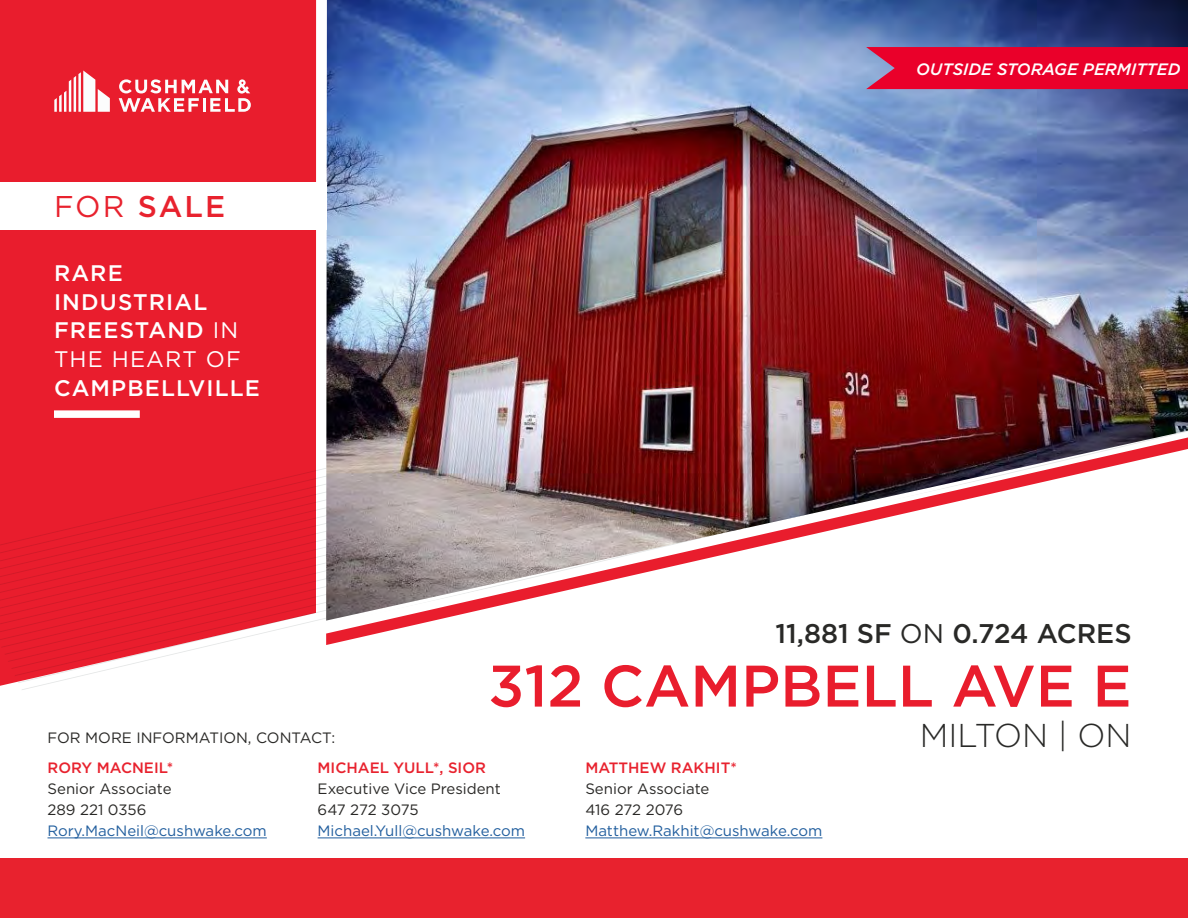
<style>
.page{position:relative;width:1188px;height:918px;background:#fff}
.page>*{position:absolute;margin:0;border:0;box-sizing:border-box;transform-origin:0 0}
.t1{font:500 58.5px "Gotham";color:#e91d2d}
.t2{font:300 33px "Gotham";color:#292927}
.t3{font:500 30px "Gotham";color:#e8222e}
.t4{font:500 27px "Gotham";color:#292927}
.t5{font:500 22.5px/28.5px "Gotham";letter-spacing:.05em;color:#fff}
.t6{font:italic 500 16.5px "Gotham";color:#fff}
.t7{font:15px/21px "Gotham";color:#292826}
.t8{font:15px "Gotham";color:#215e9e}
.t9{font:500 15px "Gotham";color:#e8222e}
.s1{font-weight:400}
</style>
<div class="page">
<svg style="left:0;top:0;width:316px;height:689px;background:#e92b3a"></svg>
<svg style="left:326px;top:621px;width:106px;height:24px"></svg>
<svg style="left:54px;top:70px;width:56px;height:42px"></svg>
<svg style="left:119px;top:79px;width:132px;height:33px"></svg>
<div style="left:0;top:859px;width:1188px;height:59px;background:#e8222e"></div>
<hr style="left:318px;top:838px;width:207px;height:1px;background:#215e9e">
<img style="left:326px;top:0;width:862px;height:621px">
<div style="left:0;top:183px;width:326px;height:47px;background:#fff"></div>
<div style="left:866px;top:47px;width:322px;height:42px;background:#ea002a"></div>
<hr style="left:585px;top:838px;width:237px;height:1px;background:#215e9e">
<hr style="left:48px;top:838px;width:219px;height:1px;background:#215e9e">
<div style="left:54px;top:410px;width:86px;height:8px;background:#fff"></div>
<h3 class="t3" style="left:54px;top:187px;width:173px"><span class="s1">FOR</span> SALE</h3>
<h3 class="t5" style="left:54px;top:259px;width:188px">RARE<br>INDUSTRIAL<br>FREESTAND <span class="s1">IN<br>THE HEART OF</span></h3>
<h3 class="t5" style="left:54px;top:373px;width:207px">CAMPBELLVILLE</h3>
<p class="t6" style="left:916px;top:58px;width:266px">OUTSIDE STORAGE PERMITTED</p>
<h3 class="t4" style="left:775px;top:615px;width:358px">11,881 SF <span class="s1">ON</span> 0.724 ACRES</h3>
<h1 class="t1" style="left:488px;top:648px;width:645px">312 CAMPBELL AVE E</h1>
<p class="t7" style="left:48px;top:727px;width:289px">FOR MORE INFORMATION, CONTACT:</p>
<h2 class="t2" style="left:920px;top:715px;width:213px">MILTON | ON</h2>
<p class="t9" style="left:318px;top:758px;width:170px">MICHAEL YULL*, SIOR</p>
<p class="t7" style="left:318px;top:778px;width:185px">Executive Vice President<br>647 272 3075</p>
<p class="t8" style="left:318px;top:821px;width:209px">Michael.Yull@cushwake.com</p>
<p class="t9" style="left:48px;top:758px;width:127px">RORY MACNEIL*</p>
<p class="t7" style="left:48px;top:778px;width:126px">Senior Associate<br>289 221 0356</p>
<p class="t8" style="left:48px;top:821px;width:221px">Rory.MacNeil@cushwake.com</p>
<p class="t9" style="left:585px;top:758px;width:153px">MATTHEW RAKHIT*</p>
<p class="t7" style="left:585px;top:778px;width:126px">Senior Associate<br>416 272 2076</p>
<p class="t8" style="left:585px;top:821px;width:239px">Matthew.Rakhit@cushwake.com</p>
</div>
